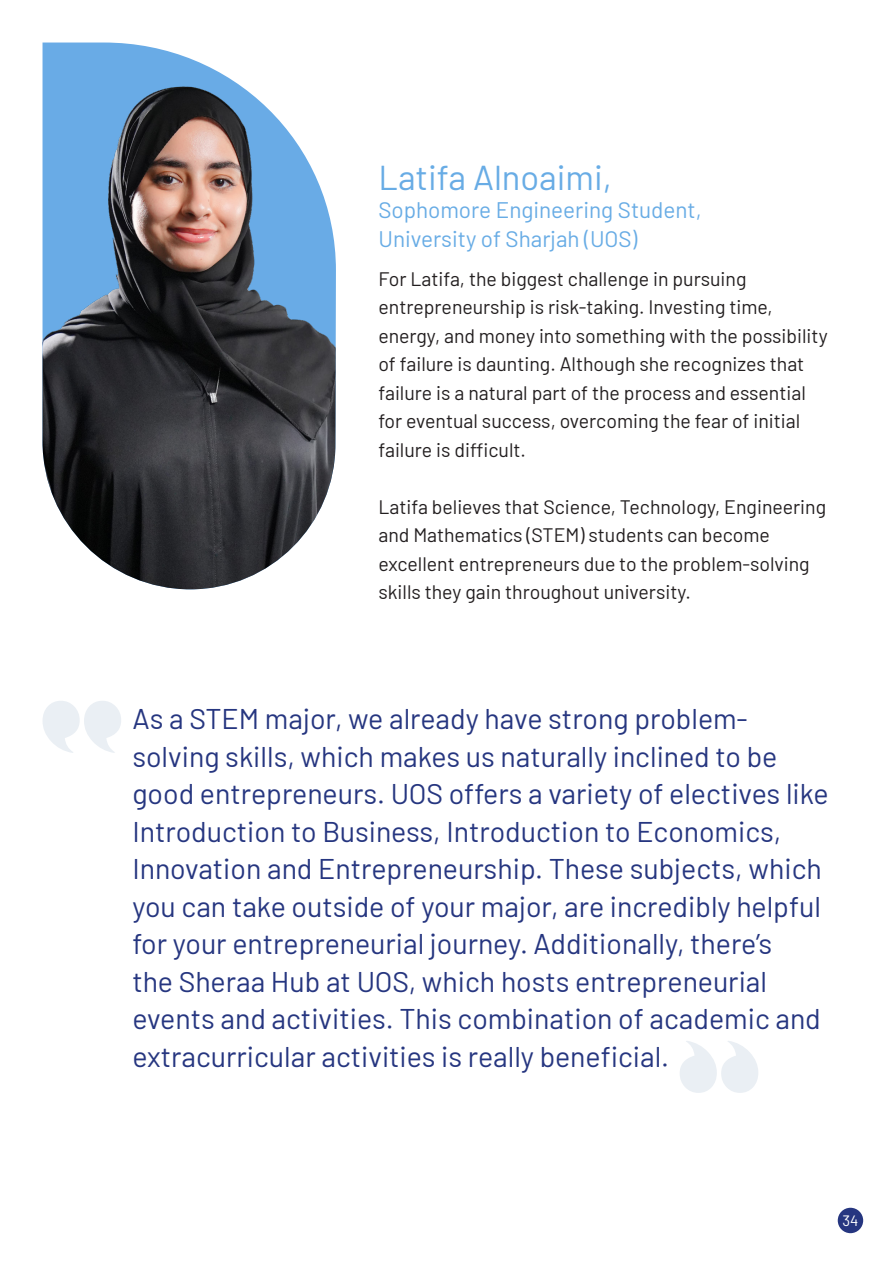
<style>
.page{position:relative;width:893px;height:1263px;background:#fff}
.page>*{position:absolute;margin:0;border:0;box-sizing:border-box;transform-origin:0 0}
.t1{font:34.5px "Barlow";color:#68ace5}
.t2{font:28.5px/37.5px "Barlow";color:#263680}
.t3{font:22.5px "Barlow";color:#68ace5}
.t4{font:19.5px/28.5px "Barlow";color:#231f20}
.t5{font:15px "Barlow";color:#fff}
</style>
<div class="page">
<div style="left:838px;top:1208px;width:25px;height:25px;background:#263680;border-radius:50%"></div>
<svg style="left:43px;top:701px;width:78px;height:52px"></svg>
<svg style="left:680px;top:1041px;width:78px;height:52px"></svg>
<svg style="left:43px;top:43px;width:199px;height:44px;fill:#69abe6"></svg>
<img style="left:43px;top:87px;width:293px;height:502px">
<p class="t1" style="left:378px;top:152px;width:235px">Latifa Alnoaimi,</p>
<p class="t3" style="left:378px;top:194px;width:325px">Sophomore Engineering Student,</p>
<p class="t3" style="left:378px;top:222px;width:260px">University of Sharjah (UOS)</p>
<p class="t4" style="left:378px;top:263px;width:451px">For Latifa, the biggest challenge in pursuing entrepreneurship is risk-taking. Investing time, energy, and money into something with the possibility of failure is daunting. Although she recognizes that failure is a natural part of the process and essential for eventual success, overcoming the fear of initial failure is difficult.</p>
<p class="t4" style="left:378px;top:491px;width:449px">Latifa believes that Science, Technology, Engineering and Mathematics (STEM) students can become excellent entrepreneurs due to the problem-solving skills they gain throughout university.</p>
<p class="t2" style="left:132px;top:698px;width:698px">As a STEM major, we already have strong problem&shy;solving skills, which makes us naturally inclined to be good entrepreneurs. UOS offers a variety of electives like Introduction to Business, Introduction to Economics, Innovation and Entrepreneurship. These subjects, which you can take outside of your major, are incredibly helpful for your entrepreneurial journey. Additionally, there’s<br>the Sheraa Hub at UOS, which hosts entrepreneurial events and activities. This combination of academic and extracurricular activities is really beneficial.</p>
<p class="t5" style="left:842px;top:1209px;width:17px">34</p>
</div>
